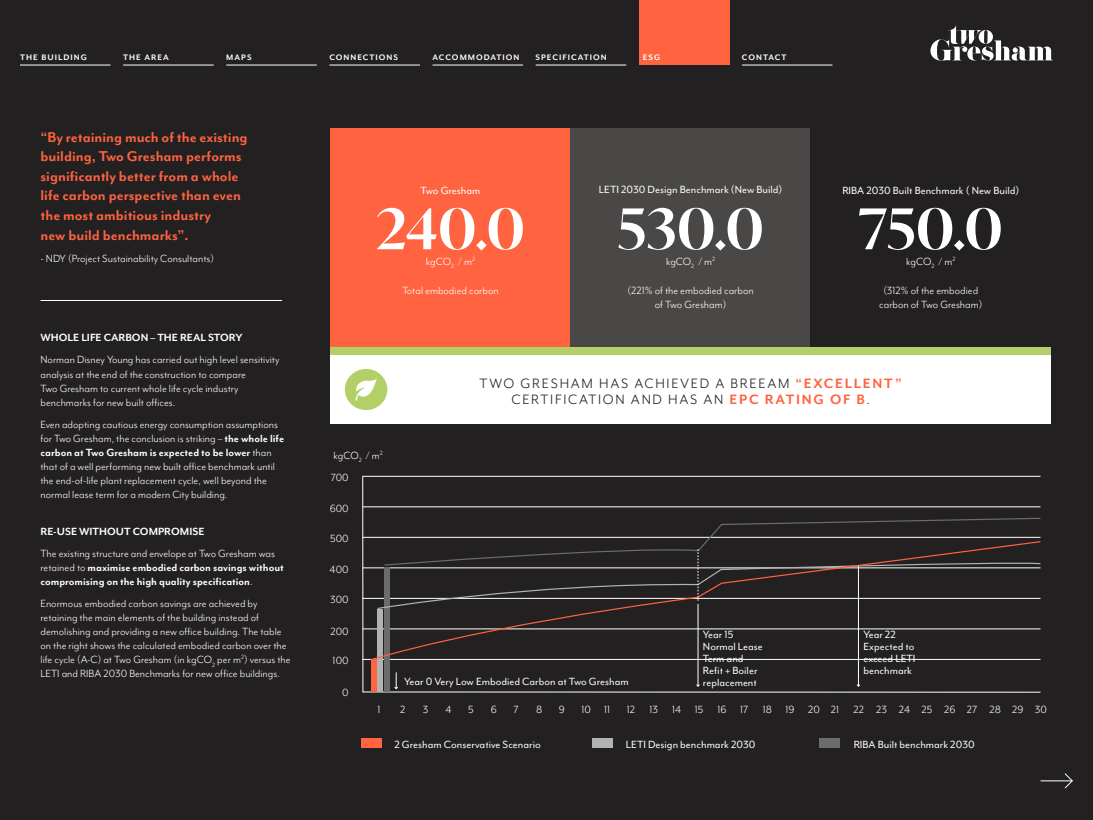
<style>
.page{position:relative;width:1093px;height:820px;background:#fff}
.page>*{position:absolute;margin:0;border:0;box-sizing:border-box;transform-origin:0 0}
.t1{font:600 56px "Ivy Mode";color:#fff}
.t2{font:700 16.4px/19.6px "Mr Eaves Mod OT";color:#ff633f}
.t3{font:15.6px/16.8px "Mr Eaves Mod OT";letter-spacing:.11em;color:#232022;text-align:center}
.t4{font:12px/14px "Mr Eaves Mod OT";color:#fff}
.t5{font:12px/12px "Mr Eaves Mod OT";color:#fff}
.t6{font:700 12px/14px "Mr Eaves Mod OT";color:#fff}
.t7{font:700 9.2px "Mr Eaves Mod OT";letter-spacing:.11em;color:#fff}
.s1{font-weight:700}
.s2{font-weight:400}
.s3{font-weight:700;color:#ff633f}
</style>
<div class="page">
<div style="left:0;top:0;width:1093px;height:819px;background:#232022"></div>
<div style="left:330px;top:128px;width:241px;height:219px;background:#ff633f"></div>
<div style="left:330px;top:355px;width:721px;height:68px;background:#fff"></div>
<div style="left:571px;top:128px;width:240px;height:219px;background:#4a4846"></div>
<hr style="left:41px;top:300px;width:241px;height:1px;background:#fff">
<svg style="left:362px;top:475px;width:679px;height:217px"></svg>
<div style="left:384px;top:567px;width:6px;height:125px;background:#6c6c6b"></div>
<div style="left:378px;top:609px;width:5px;height:83px;background:#b1b3b3"></div>
<div style="left:371px;top:659px;width:5px;height:33px;background:#ff633f"></div>
<svg style="left:369px;top:540px;width:672px;height:120px"></svg>
<svg style="left:394px;top:672px;width:4px;height:17px"></svg>
<hr style="left:698px;top:603px;width:1px;height:83px;background:#fff">
<hr style="left:858px;top:565px;width:1px;height:121px;background:#fff">
<svg style="left:376px;top:517px;width:665px;height:92px"></svg>
<div style="left:360px;top:738px;width:21px;height:9px;background:#ff633f"></div>
<div style="left:592px;top:738px;width:21px;height:9px;background:#b1b3b3"></div>
<div style="left:819px;top:738px;width:21px;height:9px;background:#6c6c6b"></div>
<div style="left:330px;top:347px;width:721px;height:8px;background:#b2d067"></div>
<div style="left:345px;top:369px;width:42px;height:41px;background:#b2d067;border-radius:50%"></div>
<svg style="left:355px;top:378px;width:22px;height:22px"></svg>
<hr style="left:1041px;top:780px;width:31px;height:1px;background:#fff">
<svg style="left:1064px;top:773px;width:9px;height:15px"></svg>
<div style="left:639px;top:0;width:90px;height:65px;background:#ff633f"></div>
<hr style="left:20px;top:65px;width:91px;height:1px;background:#fff">
<svg style="left:930px;top:25px;width:123px;height:36px"></svg>
<hr style="left:226px;top:65px;width:91px;height:1px;background:#fff">
<hr style="left:329px;top:65px;width:91px;height:1px;background:#fff">
<hr style="left:123px;top:65px;width:91px;height:1px;background:#fff">
<hr style="left:432px;top:65px;width:91px;height:1px;background:#fff">
<hr style="left:742px;top:65px;width:90px;height:1px;background:#fff">
<hr style="left:536px;top:65px;width:90px;height:1px;background:#fff">
<p class="t7" style="left:20px;top:52px;width:68px">THE BUILDING</p>
<p class="t7" style="left:123px;top:52px;width:47px">THE AREA</p>
<p class="t7" style="left:226px;top:52px;width:27px">MAPS</p>
<p class="t7" style="left:329px;top:52px;width:70px">CONNECTIONS</p>
<p class="t7" style="left:432px;top:52px;width:88px">ACCOMMODATION</p>
<p class="t7" style="left:536px;top:52px;width:73px">SPECIFICATION</p>
<p class="t7" style="left:643px;top:52px;width:19px">ESG</p>
<p class="t7" style="left:742px;top:52px;width:46px">CONTACT</p>
<h2 class="t2" style="left:41px;top:127px;width:209px">“By retaining much of the existing building, Two Gresham performs significantly better from a whole life carbon perspective than even the most ambitious industry<br>new build benchmarks”.</h2>
<p class="t4" style="left:41px;top:251px;width:175px">- NDY (Project Sustainability Consultants)</p>
<p class="t5" style="left:420px;top:184px;width:61px">Two Gresham</p>
<h1 class="t1" style="left:376px;top:191px;width:151px">240.0</h1>
<p class="t4" style="left:426px;top:254px;width:51px">kgCO<sub>2</sub> / m<sup>2</sup></p>
<p class="t5" style="left:599px;top:183px;width:185px">LETI 2030 Design Benchmark (New Build)</p>
<h1 class="t1" style="left:617px;top:191px;width:148px">530.0</h1>
<p class="t4" style="left:666px;top:254px;width:51px">kgCO<sub>2</sub> / m<sup>2</sup></p>
<p class="t5" style="left:842px;top:184px;width:178px">RIBA 2030 Built Benchmark ( New Build)</p>
<h1 class="t1" style="left:859px;top:191px;width:146px">750.0</h1>
<p class="t4" style="left:906px;top:254px;width:51px">kgCO<sub>2</sub> / m<sup>2</sup></p>
<p class="t4" style="left:402px;top:283px;width:98px">Total embodied carbon</p>
<p class="t4" style="left:627px;top:283px;width:128px;text-align:center">(221% of the embodied carbon of Two Gresham)</p>
<p class="t4" style="left:879px;top:283px;width:105px;text-align:center">(312% of the embodied carbon of Two Gresham)</p>
<p class="t6" style="left:41px;top:330px;width:203px">WHOLE LIFE CARBON – THE REAL STORY</p>
<p class="t4" style="left:41px;top:352px;width:240px">Norman Disney Young has carried out high level sensitivity analysis at the end of the construction to compare<br>Two Gresham to current whole life cycle industry benchmarks for new built offices.</p>
<p class="t4" style="left:41px;top:416px;width:245px">Even adopting cautious energy consumption assumptions for Two Gresham, the conclusion is striking – <span class="s1">the whole life carbon at Two Gresham is expected to be lower</span> than that of a well performing new built office benchmark until the end-of-life plant replacement cycle, well beyond the normal lease term for a modern City building.</p>
<p class="t6" style="left:41px;top:524px;width:165px">RE-USE WITHOUT COMPROMISE</p>
<p class="t6" style="left:41px;top:546px;width:245px"><span class="s2">The existing structure and envelope at Two Gresham was retained to</span> maximise embodied carbon savings without compromising on the high quality specification<span class="s2">.</span></p>
<p class="t4" style="left:41px;top:596px;width:252px">Enormous embodied carbon savings are achieved by retaining the main elements of the building instead of demolishing and providing a new office building. The table on the right shows the calculated embodied carbon over the life cycle (A-C) at Two Gresham (in kgCO<sub>2</sub> per m<sup>2</sup>) versus the LETI and RIBA 2030 Benchmarks for new office buildings.</p>
<p class="t4" style="left:333px;top:448px;width:51px">kgCO<sub>2</sub> / m<sup>2</sup></p>
<p class="t4" style="left:331px;top:470px;width:19px">700</p>
<p class="t4" style="left:330px;top:500px;width:20px">600</p>
<p class="t4" style="left:330px;top:531px;width:20px">500</p>
<p class="t4" style="left:329px;top:561px;width:21px">400</p>
<p class="t4" style="left:330px;top:592px;width:20px">300</p>
<p class="t4" style="left:330px;top:623px;width:20px">200</p>
<p class="t4" style="left:333px;top:653px;width:17px">100</p>
<p class="t4" style="left:342px;top:685px;width:8px">0</p>
<h3 class="t3" style="left:480px;top:374px;width:423px">TWO GRESHAM HAS ACHIEVED A BREEAM <span class="s3">“EXCELLENT”<br></span>CERTIFICATION AND HAS AN <span class="s3">EPC RATING OF B</span>.</h3>
<p class="t5" style="left:404px;top:674px;width:226px">Year 0 Very Low Embodied Carbon at Two Gresham</p>
<p class="t5" style="left:703px;top:628px;width:61px">Year 15<br>Normal Lease<br>Term and<br>Refit + Boiler replacement</p>
<p class="t5" style="left:863px;top:628px;width:53px">Year 22<br>Expected to exceed LETI benchmark</p>
<p class="t4" style="left:378px;top:701px;width:5px">1</p>
<p class="t4" style="left:400px;top:701px;width:7px">2</p>
<p class="t4" style="left:423px;top:701px;width:7px">3</p>
<p class="t4" style="left:446px;top:701px;width:8px">4</p>
<p class="t4" style="left:468px;top:701px;width:7px">5</p>
<p class="t4" style="left:491px;top:701px;width:8px">6</p>
<p class="t4" style="left:513px;top:701px;width:7px">7</p>
<p class="t4" style="left:536px;top:701px;width:8px">8</p>
<p class="t4" style="left:559px;top:701px;width:8px">9</p>
<p class="t4" style="left:581px;top:701px;width:30px">10 11</p>
<p class="t4" style="left:627px;top:701px;width:421px">12 13 14 15 16 17 18 19 20 21 22 23 24 25 26 27 28 29 30</p>
<p class="t5" style="left:394px;top:737px;width:148px">2 Gresham Conservative Scenario</p>
<p class="t5" style="left:626px;top:737px;width:131px">LETI Design benchmark 2030</p>
<p class="t5" style="left:854px;top:737px;width:123px">RIBA Built benchmark 2030</p>
</div>
